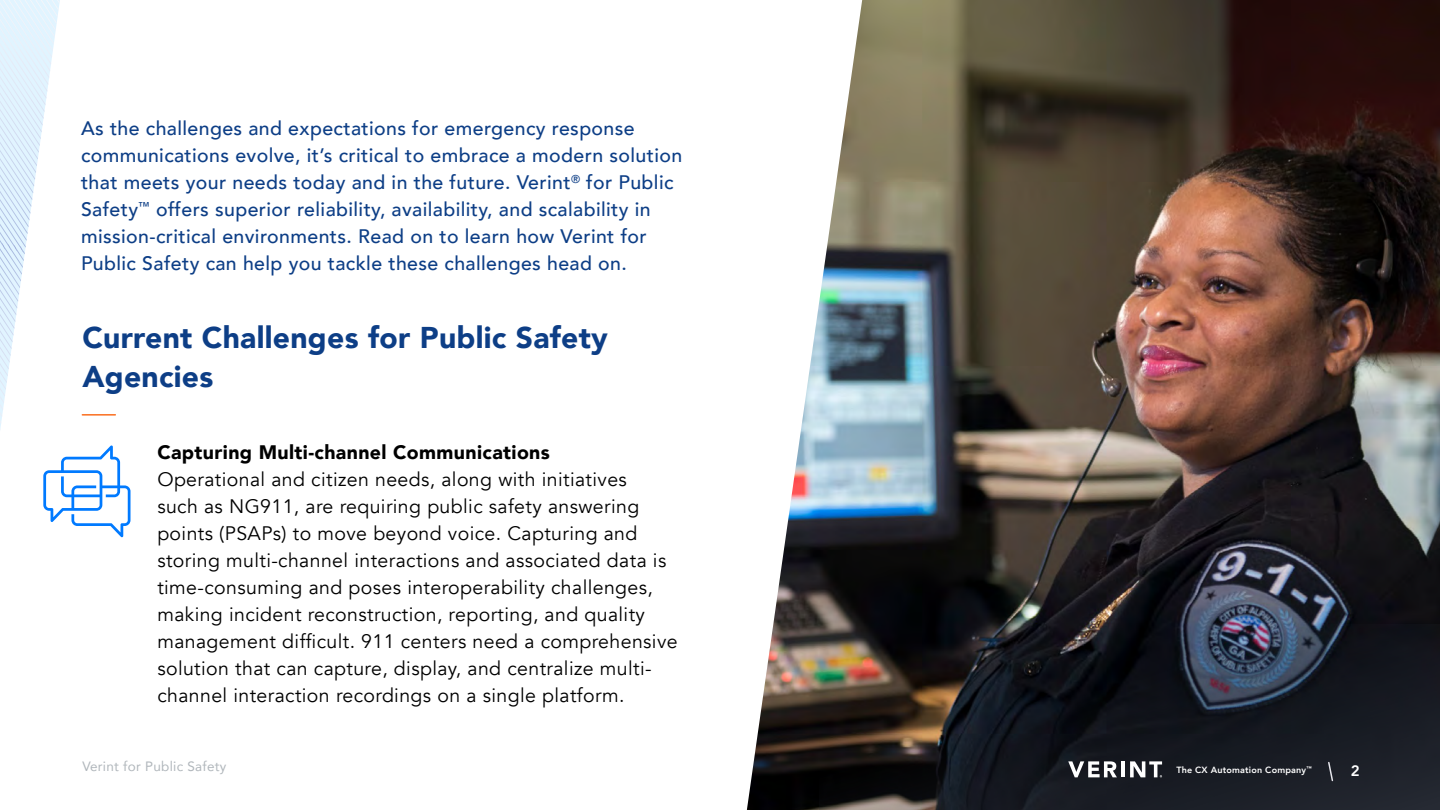
<style>
.page{position:relative;width:1440px;height:810px;background:#fff}
.page>*{position:absolute;margin:0;border:0;box-sizing:border-box;transform-origin:0 0}
.t1{font:900 30px/39px "Avenir";letter-spacing:.01em;color:#0d3e86}
.t2{font:19.5px/27px "Avenir";letter-spacing:.02em;color:#000}
.t3{font:500 19.5px/27px "Avenir";letter-spacing:.02em;color:#0d3e86}
.t4{font:900 19.5px "Avenir";letter-spacing:.02em;color:#000}
.t5{font:800 15px "Avenir";color:#fff}
.t6{font:13.5px "Avenir";letter-spacing:.02em;color:#b0b6bb}
.t7{font:800 9px "Avenir";letter-spacing:.02em;color:#fff}
</style>
<div class="page">
<img style="left:747px;top:0;width:693px;height:810px">
<svg style="left:819px;top:624px;width:621px;height:186px"></svg>
<svg style="left:0;top:0;width:60px;height:430px"></svg>
<hr style="left:82px;top:414px;width:33px;height:2px;background:#fa6e1e">
<svg style="left:1068px;top:761px;width:49px;height:16px"></svg>
<hr style="left:1121px;top:761px;width:3px;height:16px;background:#fff">
<svg style="left:1130px;top:761px;width:32px;height:16px"></svg>
<svg style="left:1327px;top:761px;width:7px;height:21px"></svg>
<svg style="left:43px;top:445px;width:87px;height:92px"></svg>
<p class="t3" style="left:81px;top:114px;width:603px">As the challenges and expectations for emergency response communications evolve, it’s critical to embrace a modern solution that meets your needs today and in the future. Verint<sup>®</sup> for Public Safety<sup>™</sup> offers superior reliability, availability, and scalability in mission-critical environments. Read on to learn how Verint for Public Safety can help you tackle these challenges head on.</p>
<p class="t1" style="left:82px;top:317px;width:527px">Current Challenges for Public Safety<br>Agencies</p>
<p class="t4" style="left:157px;top:436px;width:394px">Capturing Multi-channel Communications</p>
<p class="t2" style="left:157px;top:466px;width:522px">Operational and citizen needs, along with initiatives<br>such as NG911, are requiring public safety answering points (PSAPs) to move beyond voice. Capturing and storing multi-channel interactions and associated data is time-consuming and poses interoperability challenges, making incident reconstruction, reporting, and quality management difficult. 911 centers need a comprehensive solution that can capture, display, and centralize multi&shy;channel interaction recordings on a single platform.</p>
<p class="t6" style="left:82px;top:756px;width:146px">Verint for Public Safety</p>
<p class="t7" style="left:1176px;top:763px;width:137px">The CX Automation Company<sup>™</sup></p>
<p class="t5" style="left:1350px;top:759px;width:10px">2</p>
</div>
